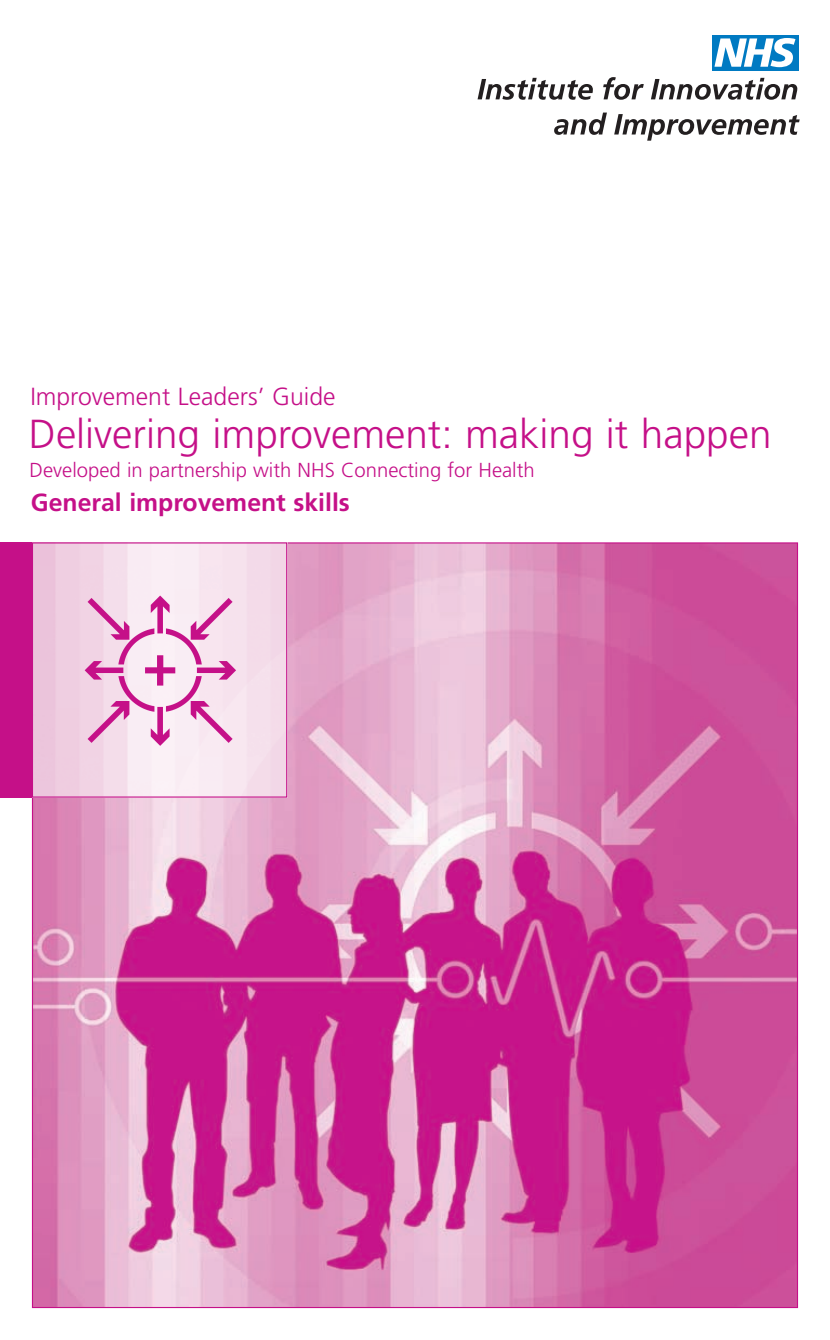
<style>
.page{position:relative;width:830px;height:1340px;background:#fff}
.page>*{position:absolute;margin:0;border:0;box-sizing:border-box;transform-origin:0 0}
.t1{font:300 40.5px "Frutiger";color:#c51088}
.t2{font:300 24.75px "Frutiger";color:#c51088}
.t3{font:700 24.75px "Frutiger";color:#c51088}
.t4{font:300 20.25px "Frutiger";color:#c51088}
</style>
<div class="page">
<img style="left:34px;top:544px;width:761px;height:761px">
<img style="left:34px;top:544px;width:251px;height:251px">
<div style="left:0;top:542px;width:32px;height:255px;background:#c51088"></div>
<img style="left:74px;top:584px;width:171px;height:171px">
<div style="left:32px;top:542px;width:255px;height:255px;border:1px solid #c51088"></div>
<svg style="left:477px;top:78px;width:115px;height:22px"></svg>
<svg style="left:603px;top:77px;width:40px;height:23px"></svg>
<svg style="left:651px;top:78px;width:145px;height:22px"></svg>
<svg style="left:554px;top:113px;width:52px;height:22px"></svg>
<svg style="left:614px;top:114px;width:185px;height:27px"></svg>
<div style="left:711px;top:35px;width:87px;height:35px;background:#007ac2"></div>
<svg style="left:714px;top:38px;width:81px;height:29px"></svg>
<p class="t2" style="left:30px;top:387px;width:306px">Improvement Leaders’ Guide</p>
<h1 class="t1" style="left:29px;top:418px;width:743px">Delivering improvement: making it happen</h1>
<p class="t4" style="left:30px;top:462px;width:506px">Developed in partnership with NHS Connecting for Health</p>
<p class="t3" style="left:31px;top:492px;width:320px">General improvement skills</p>
</div>
